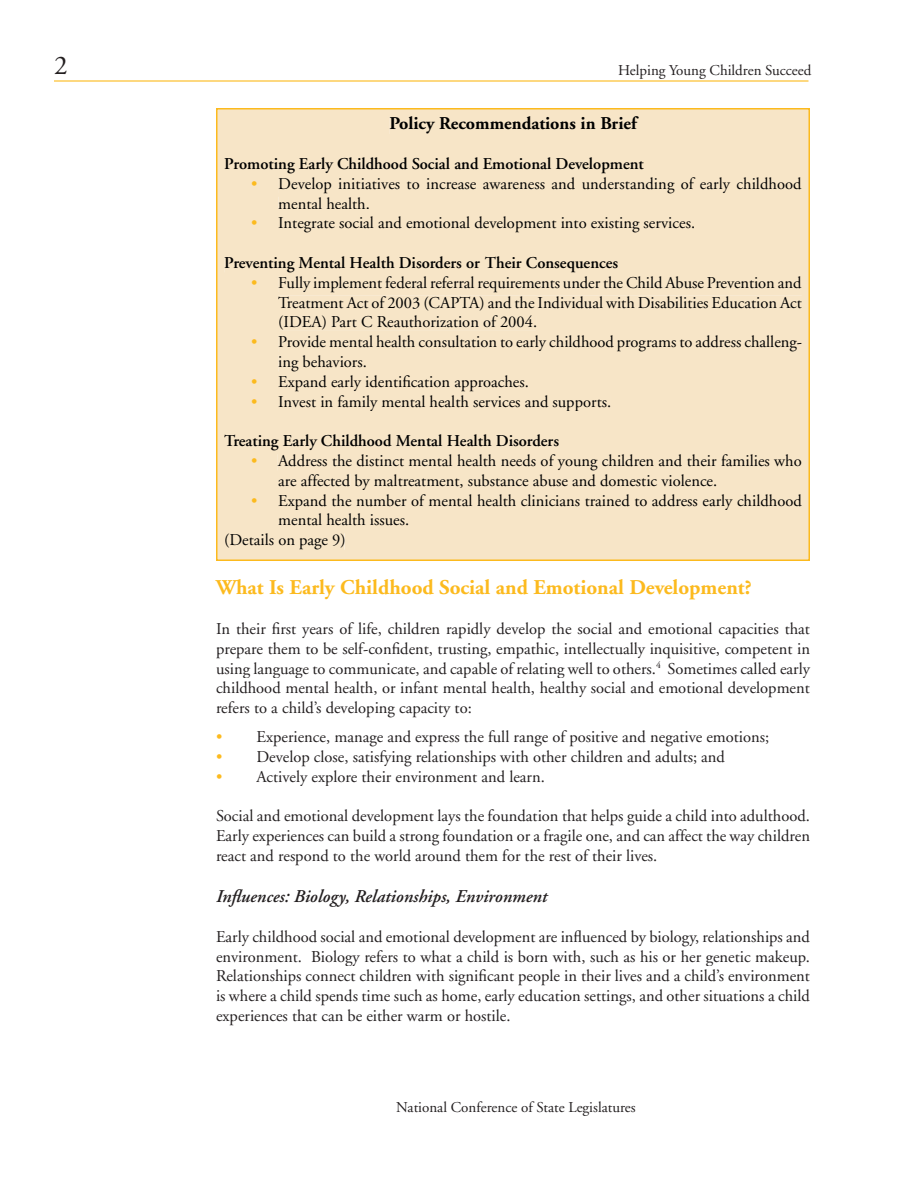
<style>
.page{position:relative;width:918px;height:1188px;background:#fff}
.page>*{position:absolute;margin:0;border:0;box-sizing:border-box;transform-origin:0 0}
.t1{font:27px "Adobe Garamond";color:#231f20}
.t2{font:700 21px "Adobe Garamond";color:#fcba1e}
.t3{font:italic 600 18px "Adobe Garamond";color:#231f20}
.t4{font:700 18px "Adobe Garamond";color:#000}
.t5{font:16.5px/19.8px "Adobe Garamond";color:#231f20;text-align:justify}
.t6{font:16.5px/19.8px "Adobe Garamond";color:#000}
.t7{font:600 16.5px "Adobe Garamond";color:#000}
.t8{font:15px "Adobe Garamond";color:#231f20}
.s1{color:#fcba1e}
</style>
<div class="page">
<hr style="left:54px;top:80px;width:754px;height:2px;background:#fcba1e">
<div style="left:219px;top:111px;width:588px;height:447px;background:#f7e5c7"></div>
<div style="left:390px;top:117px;width:249px;height:17px;background:#f7e5c7"></div>
<div style="left:225px;top:157px;width:419px;height:16px;background:#f7e5c7"></div>
<div style="left:279px;top:177px;width:523px;height:16px;background:#f7e5c7"></div>
<div style="left:279px;top:197px;width:90px;height:12px;background:#f7e5c7"></div>
<div style="left:279px;top:217px;width:415px;height:16px;background:#f7e5c7"></div>
<div style="left:225px;top:256px;width:393px;height:16px;background:#f7e5c7"></div>
<div style="left:279px;top:276px;width:523px;height:16px;background:#f7e5c7"></div>
<div style="left:278px;top:296px;width:524px;height:14px;background:#f7e5c7"></div>
<div style="left:280px;top:316px;width:256px;height:14px;background:#f7e5c7"></div>
<div style="left:279px;top:335px;width:522px;height:17px;background:#f7e5c7"></div>
<div style="left:279px;top:355px;width:87px;height:16px;background:#f7e5c7"></div>
<div style="left:279px;top:375px;width:249px;height:16px;background:#f7e5c7"></div>
<div style="left:279px;top:395px;width:331px;height:16px;background:#f7e5c7"></div>
<div style="left:224px;top:434px;width:335px;height:17px;background:#f7e5c7"></div>
<div style="left:278px;top:454px;width:524px;height:16px;background:#f7e5c7"></div>
<div style="left:279px;top:474px;width:71px;height:12px;background:#f7e5c7"></div>
<div style="left:355px;top:474px;width:361px;height:16px;background:#f7e5c7"></div>
<div style="left:279px;top:494px;width:523px;height:16px;background:#f7e5c7"></div>
<div style="left:279px;top:514px;width:129px;height:12px;background:#f7e5c7"></div>
<div style="left:226px;top:533px;width:118px;height:17px;background:#f7e5c7"></div>
<div style="left:216px;top:108px;width:594px;height:453px;border:2px solid #fcba1e"></div>
<h1 class="t1" style="left:54px;top:51px;width:15px">2</h1>
<p class="t8" style="left:618px;top:63px;width:195px">Helping Young Children Succeed</p>
<p class="t4" style="left:389px;top:114px;width:249px">Policy Recommendations in Brief</p>
<p class="t7" style="left:224px;top:155px;width:421px">Promoting Early Childhood Social and Emotional Development</p>
<p class="t6" style="left:278px;top:174px;width:525px;text-indent:-27px"><span class="s1">•</span> Develop initiatives to increase awareness and understanding of early childhood mental health.</p>
<p class="t6" style="left:251px;top:214px;width:445px"><span class="s1">•</span> Integrate social and emotional development into existing services.</p>
<p class="t7" style="left:224px;top:254px;width:395px">Preventing Mental Health Disorders or Their Consequences</p>
<p class="t6" style="left:278px;top:273px;width:525px;text-align:justify;text-indent:-27px"><span class="s1">•</span> Fully implement federal referral requirements under the Child Abuse Prevention and Treatment Act of 2003 (CAPTA) and the Individual with Disabilities Education Act (IDEA) Part C Reauthorization of 2004.</p>
<p class="t6" style="left:278px;top:333px;width:525px;text-indent:-27px"><span class="s1">•</span> Provide mental health consultation to early childhood programs to address challeng&shy;ing behaviors.</p>
<p class="t6" style="left:251px;top:372px;width:279px"><span class="s1">•</span> Expand early identification approaches.</p>
<p class="t6" style="left:251px;top:392px;width:361px"><span class="s1">•</span> Invest in family mental health services and supports.</p>
<p class="t7" style="left:224px;top:432px;width:336px">Treating Early Childhood Mental Health Disorders</p>
<p class="t6" style="left:278px;top:451px;width:525px;text-indent:-27px"><span class="s1">•</span> Address the distinct mental health needs of young children and their families who are affected by maltreatment, substance abuse and domestic violence.</p>
<p class="t6" style="left:251px;top:491px;width:552px"><span class="s1">•</span> Expand the number of mental health clinicians trained to address early childhood</p>
<p class="t6" style="left:278px;top:511px;width:132px">mental health issues.</p>
<p class="t6" style="left:224px;top:531px;width:123px">(Details on page 9)</p>
<p class="t2" style="left:216px;top:576px;width:537px">What Is Early Childhood Social and Emotional Development?</p>
<p class="t5" style="left:216px;top:619px;width:596px">In their first years of life, children rapidly develop the social and emotional capacities that prepare them to be self-confident, trusting, empathic, intellectually inquisitive, competent in using language to communicate, and capable of relating well to others.<sup>4</sup> Sometimes called early childhood mental health, or infant mental health, healthy social and emotional development refers to a child’s developing capacity to:</p>
<p class="t5" style="left:216px;top:727px;width:555px"><span class="s1">•</span> Experience, manage and express the full range of positive and negative emotions;</p>
<p class="t5" style="left:216px;top:747px;width:511px"><span class="s1">•</span> Develop close, satisfying relationships with other children and adults; and</p>
<p class="t5" style="left:216px;top:767px;width:330px"><span class="s1">•</span> Actively explore their environment and learn.</p>
<p class="t5" style="left:216px;top:806px;width:596px">Social and emotional development lays the foundation that helps guide a child into adulthood.<br>Early experiences can build a strong foundation or a fragile one, and can affect the way children react and respond to the world around them for the rest of their lives.</p>
<p class="t3" style="left:216px;top:887px;width:333px">Influences: Biology, Relationships, Environment</p>
<p class="t5" style="left:216px;top:927px;width:596px">Early childhood social and emotional development are influenced by biology, relationships and environment. Biology refers to what a child is born with, such as his or her genetic makeup.<br>Relationships connect children with significant people in their lives and a child’s environment is where a child spends time such as home, early education settings, and other situations a child experiences that can be either warm or hostile.</p>
<p class="t8" style="left:396px;top:1099px;width:241px">National Conference of State Legislatures</p>
</div>
